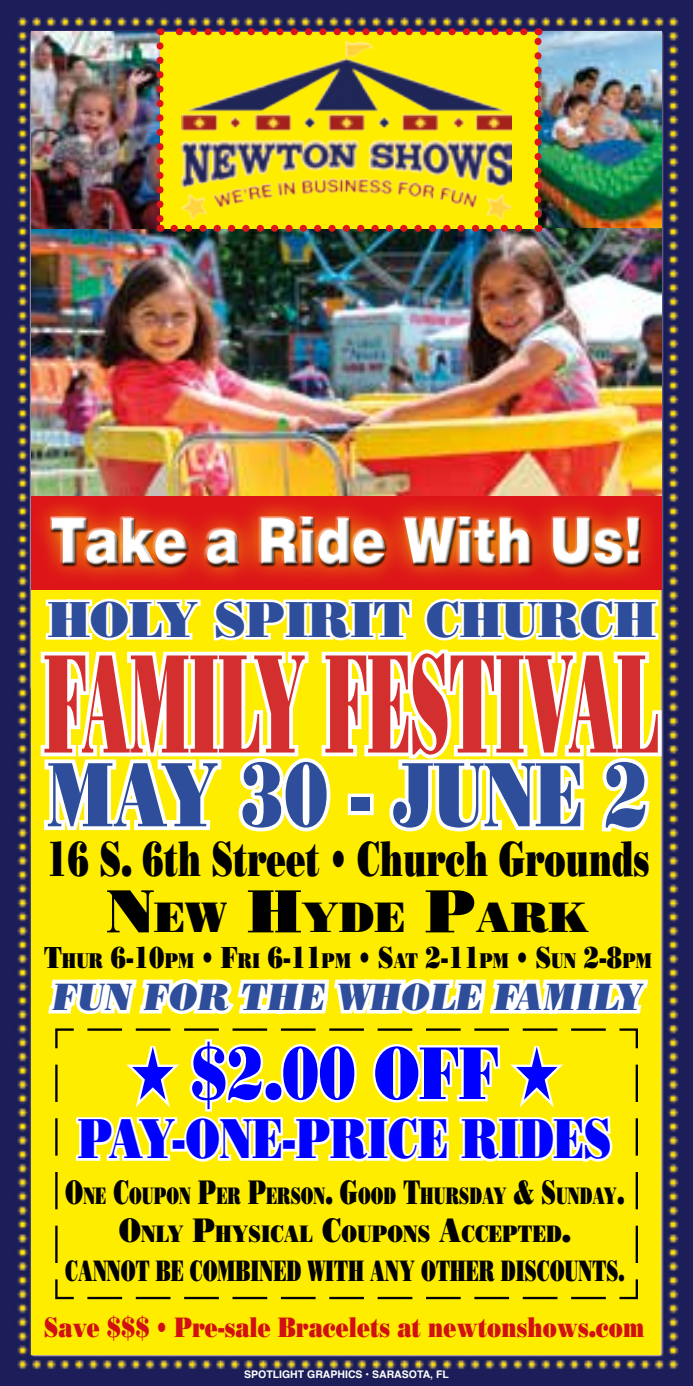
<style>
.page{position:relative;width:693px;height:1386px;background:#fff}
.page>*{position:absolute;margin:0;border:0;box-sizing:border-box;transform-origin:0 0}
.t1{font:140px "Bodoni Poster";color:#d42f2f;scale:.42 1}
.t2{font:91px "Bodoni Poster";color:#2e4e9b;scale:.72 1}
.t3{font:74.2px "Bodoni Poster";color:#00f;scale:.74 1}
.t4{font:900 63px "Helvetica";color:#fff;scale:.83 1}
.t5{font:56px "Bodoni Poster";color:#00f;scale:.74 1}
.t6{font:50.4px "Bodoni Poster";color:#2e4e9b;scale:.93 1}
.t7{font:49.35px "Bodoni Poster";color:#000;scale:.65 1}
.t8{font:42.35px "Bodoni Poster";color:#000}
.t9{font:italic 37.8px "Bodoni Poster";color:#2e4e9b;scale:.92 1}
.t10{font:30.45px "Bodoni Poster";color:#000;scale:.76 1}
.t11{font:29.4px "Bodoni Poster";color:#000;scale:.61 1}
.t12{font:28px "Bodoni Poster";color:#d11012;scale:.76 1}
.t13{font:23.8px/38.5px "Bodoni Poster";color:#000;scale:.64 1}
.t14{font:23.8px "Bodoni Poster";color:#000;scale:.79 1}
.t15{font:700 10.5px "Helvetica";color:#fff}
.s1{font-size:60.55px}
.s2{font-size:21.35px}
.s3{font-size:33.95px}
.s4{font-style:inherit}
</style>
<div class="page">
<img style="left:0;top:0;width:693px;height:1386px">
<div style="left:32px;top:497px;width:630px;height:857px;background:#ffed00"></div>
<img style="left:538px;top:32px;width:124px;height:196px">
<img style="left:31px;top:228px;width:631px;height:269px">
<img style="left:31px;top:32px;width:129px;height:196px">
<div style="left:160px;top:32px;width:378px;height:196px;background:#ffed00"></div>
<img style="left:181px;top:40px;width:330px;height:179px">
<svg style="left:174px;top:225px;width:357px;height:7px"></svg>
<svg style="left:167px;top:28px;width:357px;height:7px"></svg>
<svg style="left:157px;top:46px;width:7px;height:186px"></svg>
<svg style="left:535px;top:28px;width:7px;height:186px"></svg>
<div style="left:30px;top:496px;width:630px;height:90px;background:#ffed00;opacity:.75"></div>
<div style="left:50px;top:516px;width:591px;height:48px;background:#fff;opacity:.75"></div>
<div style="left:50px;top:517px;width:591px;height:50px;background:#000;opacity:.75"></div>
<svg style="left:55px;top:1279px;width:583px;height:21px"></svg>
<svg style="left:37px;top:574px;width:628px;height:697px"></svg>
<h3 class="t4" style="left:50px;top:500px;width:715px">Take a Ride With Us!</h3>
<h3 class="t6" style="left:48px;top:589px;width:655px">HOLY SPIRIT CHURCH</h3>
<h1 class="t1" style="left:44px;top:620px;width:1466px">FAMILY FESTIVAL</h1>
<h2 class="t2" style="left:48px;top:740px;width:835px">MAY 30 - JUNE 2</h2>
<h3 class="t7" style="left:46px;top:829px;width:929px">16 S. 6th Street • Church Grounds</h3>
<h3 class="t8" style="left:107px;top:892px;width:483px"><span class="s1">N</span>EW <span class="s1">H</span>YDE <span class="s1">P</span>ARK</h3>
<p class="t10" style="left:44px;top:939px;width:782px">T<span class="s2">HUR</span> 6-10<span class="s2">PM</span> • F<span class="s2">RI</span> 6-11<span class="s2">PM</span> • S<span class="s2">AT</span> 2-11<span class="s2">PM</span> • S<span class="s2">UN</span> 2-8<span class="s2">PM</span></p>
<h3 class="t9" style="left:53px;top:974px;width:643px">FUN FOR THE WHOLE FAMILY</h3>
<h3 class="t3" style="left:130px;top:1029px;width:581px">★ $2.00 OFF ★</h3>
<h3 class="t5" style="left:78px;top:1105px;width:722px">PAY-ONE-PRICE RIDES</h3>
<p class="t13" style="left:119px;top:1176px;width:791px;text-indent:-54px"><span class="s3">O</span>NE <span class="s3">C</span>OUPON <span class="s3">P</span>ER <span class="s3">P</span>ERSON<span class="s3">. G</span>OOD <span class="s3">T</span>HURSDAY <span class="s3">&amp; S</span>UNDAY<span class="s3">.<br>O</span>NLY <span class="s3">P</span>HYSICAL</p>
<p class="t14" style="left:322px;top:1220px;width:83px"><span class="s3">C</span>OUPONS</p>
<p class="t14" style="left:439px;top:1220px;width:47px"><span class="s3">A</span>CCEPTE</p>
<p class="t14" style="left:546px;top:1220px;width:33px">D<span class="s3">.</span></p>
<p class="t11" style="left:65px;top:1253px;width:919px">CANNOT BE COMBINED WITH ANY OTHER DISCOUN<span class="s4">TS.</span></p>
<p class="t12" style="left:44px;top:1310px;width:791px">Save $$$ • Pre-sale Bracelets at newtonshows.com</p>
<p class="t15" style="left:244px;top:1366px;width:206px">SPOTLIGHT GRAPHICS • SARASOTA, FL</p>
</div>
